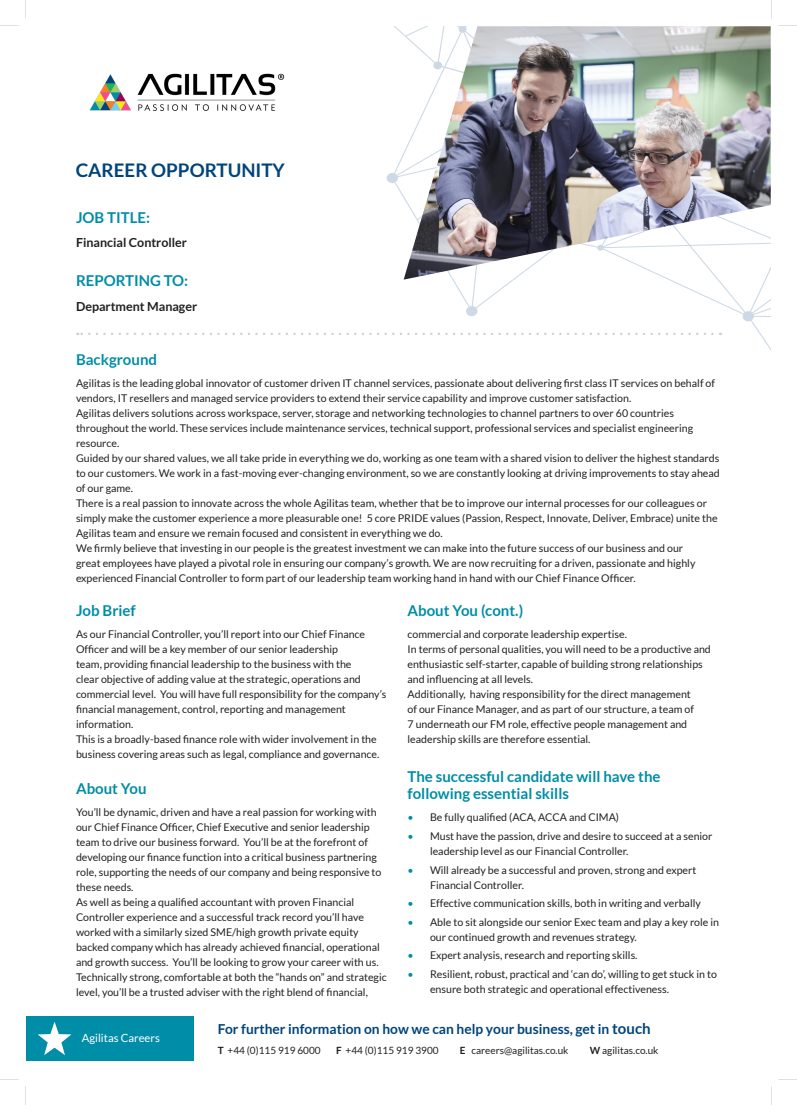
<style>
.page{position:relative;width:797px;height:1105px;background:#fff}
.page>*{position:absolute;margin:0;border:0;box-sizing:border-box;transform-origin:0 0}
.t1{font:700 18.75px "Lato";color:#00447b}
.Subheader{font:700 15px/17.5px "Lato";color:#008da8}
.t2{font:700 13.75px "Lato";color:#00447b}
.t3{font:700 12.5px "Lato";color:#231f20}
.t4{font:11.25px "Lato";color:#fff}
.No_Spacing{font:10.62px/15px "Lato";color:#231f20}
.t5{font:10px "Lato";color:#231f20}
.s1{color:#008da8}
.s2{font-size:15px}
.s3{font-weight:700}
</style>
<div class="page">
<svg style="left:317px;top:26px;width:453px;height:323px"></svg>
<img style="left:89px;top:73px;width:196px;height:38px">
<svg style="left:77px;top:333px;width:635px;height:2px"></svg>
<div style="left:26px;top:1016px;width:168px;height:45px;background:#008da8"></div>
<img style="left:403px;top:26px;width:367px;height:254px">
<svg style="left:38px;top:1021px;width:33px;height:34px"></svg>
<svg style="left:771px;top:1079px;width:26px;height:26px"></svg>
<p class="t1" style="left:76px;top:159px;width:210px">CAREER OPPORTUNITY</p>
<p class="Subheader" style="left:76px;top:208px;width:76px">JOB TITLE:</p>
<p class="t3" style="left:76px;top:235px;width:112px">Financial Controller</p>
<p class="Subheader" style="left:76px;top:271px;width:114px">REPORTING TO:</p>
<p class="t3" style="left:76px;top:299px;width:123px">Department Manager</p>
<p class="Subheader" style="left:76px;top:350px;width:83px">Background</p>
<p class="No_Spacing" style="left:76px;top:375px;width:640px">Agilitas is the leading global innovator of customer driven IT channel services, passionate about delivering first class IT services on behalf of vendors, IT resellers and managed service providers to extend their service capability and improve customer satisfaction.</p>
<p class="No_Spacing" style="left:76px;top:405px;width:618px">Agilitas delivers solutions across workspace, server, storage and networking technologies to channel partners to over 60 countries throughout the world. These services include maintenance services, technical support, professional services and specialist engineering resource.</p>
<p class="No_Spacing" style="left:76px;top:450px;width:645px;text-align:justify">Guided by our shared values, we all take pride in everything we do, working as one team with a shared vision to deliver the highest standards to our customers. We work in a fast-moving ever-changing environment, so we are constantly looking at driving improvements to stay ahead of our game.</p>
<p class="No_Spacing" style="left:76px;top:495px;width:643px">There is a real passion to innovate across the whole Agilitas team, whether that be to improve our internal processes for our colleagues or simply make the customer experience a more pleasurable one! 5 core PRIDE values (Passion, Respect, Innovate, Deliver, Embrace) unite the<br>Agilitas team and ensure we remain focused and consistent in everything we do.</p>
<p class="No_Spacing" style="left:76px;top:540px;width:621px">We firmly believe that investing in our people is the greatest investment we can make into the future success of our business and our great employees have played a pivotal role in ensuring our company’s growth. We are now recruiting for a driven, passionate and highly experienced Financial Controller to form part of our leadership team working hand in hand with our Chief Finance Officer.</p>
<p class="Subheader" style="left:407px;top:601px;width:117px">About You (cont.)</p>
<p class="No_Spacing" style="left:407px;top:627px;width:305px">commercial and corporate leadership expertise.<br>In terms of personal qualities, you will need to be a productive and enthusiastic self-starter, capable of building strong relationships and influencing at all levels.<br>Additionally, having responsibility for the direct management<br>of our Finance Manager, and as part of our structure, a team of<br>7 underneath our FM role, effective people management and leadership skills are therefore essential.</p>
<p class="Subheader" style="left:407px;top:767px;width:254px">The successful candidate will have the following essential skills</p>
<p class="No_Spacing" style="left:407px;top:810px;width:213px"><span class="s1">•</span> Be fully qualified (ACA, ACCA and CIMA)</p>
<p class="No_Spacing" style="left:430px;top:828px;width:284px;text-indent:-22px"><span class="s1">•</span> Must have the passion, drive and desire to succeed at a senior leadership level as our Financial Controller.</p>
<p class="No_Spacing" style="left:430px;top:862px;width:268px;text-indent:-22px"><span class="s1">•</span> Will already be a successful and proven, strong and expert<br>Financial Controller.</p>
<p class="No_Spacing" style="left:407px;top:896px;width:295px"><span class="s1">•</span> Effective communication skills, both in writing and verbally</p>
<p class="No_Spacing" style="left:430px;top:914px;width:291px;text-indent:-22px"><span class="s1">•</span> Able to sit alongside our senior Exec team and play a key role in our continued growth and revenues strategy.</p>
<p class="No_Spacing" style="left:407px;top:948px;width:231px"><span class="s1">•</span> Expert analysis, research and reporting skills.</p>
<p class="No_Spacing" style="left:430px;top:966px;width:288px;text-indent:-22px"><span class="s1">•</span> Resilient, robust, practical and ‘can do’, willing to get stuck in to ensure both strategic and operational effectiveness.</p>
<p class="t2" style="left:218px;top:1021px;width:434px">For further information on how we can help your business, get in <span class="s2">touch</span></p>
<p class="t5" style="left:218px;top:1045px;width:104px"><span class="s3">T</span> +44 (0)115 919 6000</p>
<p class="t5" style="left:336px;top:1045px;width:104px"><span class="s3">F</span> +44 (0)115 919 3900</p>
<p class="t5" style="left:460px;top:1045px;width:110px"><span class="s3">E</span> careers@agilitas.co.uk</p>
<p class="t5" style="left:590px;top:1045px;width:70px"><span class="s3">W</span> agilitas.co.uk</p>
<p class="Subheader" style="left:76px;top:601px;width:61px">Job Brief</p>
<p class="No_Spacing" style="left:76px;top:627px;width:312px">As our Financial Controller, you’ll report into our Chief Finance Officer and will be a key member of our senior leadership<br>team, providing financial leadership to the business with the<br>clear objective of adding value at the strategic, operations and commercial level. You will have full responsibility for the company’s financial management, control, reporting and management information.<br>This is a broadly-based finance role with wider involvement in the business covering areas such as legal, compliance and governance.</p>
<p class="Subheader" style="left:76px;top:780px;width:72px">About You</p>
<p class="No_Spacing" style="left:76px;top:805px;width:312px">You’ll be dynamic, driven and have a real passion for working with our Chief Finance Officer, Chief Executive and senior leadership team to drive our business forward. You’ll be at the forefront of developing our finance function into a critical business partnering role, supporting the needs of our company and being responsive to these needs.<br>As well as being a qualified accountant with proven Financial Controller experience and a successful track record you’ll have worked with a similarly sized SME/high growth private equity backed company which has already achieved financial, operational and growth success. You’ll be looking to grow your career with us.<br>Technically strong, comfortable at both the “hands on” and strategic level, you’ll be a trusted adviser with the right blend of financial,</p>
<p class="t4" style="left:82px;top:1032px;width:80px">Agilitas Careers</p>
</div>
